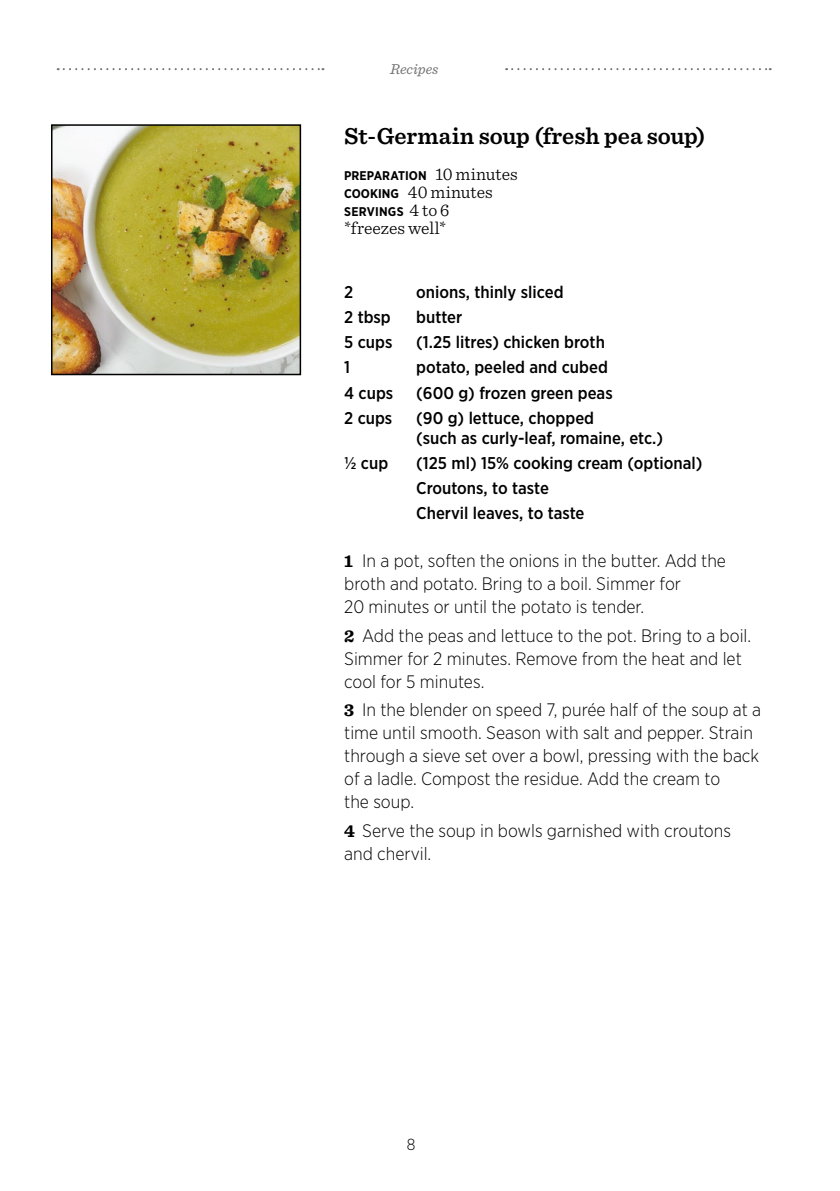
<style>
.page{position:relative;width:840px;height:1191px;background:#fff}
.page>*{position:absolute;margin:0;border:0;box-sizing:border-box;transform-origin:0 0}
.t1{font:600 24px "Sentinel";color:#000}
.t2{font:300 18px/23px "Gotham Narrow";color:#000}
.t3{font:300 18px "Sentinel";letter-spacing:.005em;color:#000}
.t4{font:500 17px/25px "Gotham Narrow";color:#000}
.t5{font:300 16px "Gotham Narrow";color:#000}
.t6{font:italic 15px "Sentinel";letter-spacing:-.005em;color:#707172}
.t7{font:700 12.6px "Gotham Narrow";letter-spacing:.005em;color:#000}
.s1{font-family:"Sentinel";font-weight:300;font-size:18px}
.s2{font-family:"Gotham Narrow";font-weight:700;font-size:12.6px}
.s3{font-family:"Sentinel";font-weight:700}
</style>
<div class="page">
<svg style="left:506px;top:68px;width:264px;height:2px"></svg>
<svg style="left:58px;top:68px;width:265px;height:2px"></svg>
<img style="left:54px;top:127px;width:244px;height:245px">
<div style="left:51px;top:124px;width:250px;height:251px;border:2px solid #000"></div>
<p class="t6" style="left:390px;top:57px;width:50px">Recipes</p>
<h1 class="t1" style="left:344px;top:118px;width:362px">St-Germain soup (fresh pea soup)</h1>
<p class="t7" style="left:344px;top:168px;width:175px">PREPARATION <span class="s1">10 minutes</span></p>
<p class="t3" style="left:344px;top:179px;width:150px"><span class="s2">COOKING</span> 40 minutes</p>
<p class="t7" style="left:344px;top:204px;width:107px">SERVINGS <span class="s1">4 to 6</span></p>
<p class="t3" style="left:344px;top:215px;width:103px">*freezes well*</p>
<p class="t4" style="left:344px;top:280px;width:11px">2</p>
<p class="t4" style="left:416px;top:280px;width:149px">onions, thinly sliced</p>
<p class="t4" style="left:344px;top:305px;width:48px">2 tbsp</p>
<p class="t4" style="left:416px;top:305px;width:47px">butter</p>
<p class="t4" style="left:344px;top:330px;width:50px">5 cups</p>
<p class="t4" style="left:416px;top:330px;width:190px">(1.25 litres) chicken broth</p>
<p class="t4" style="left:344px;top:355px;width:7px">1</p>
<p class="t4" style="left:416px;top:355px;width:193px">potato, peeled and cubed</p>
<p class="t4" style="left:344px;top:380px;width:51px">4 cups</p>
<p class="t4" style="left:416px;top:380px;width:198px">(600 g) frozen green peas</p>
<p class="t4" style="left:344px;top:405px;width:50px">2 cups</p>
<p class="t4" style="left:416px;top:407px;width:248px;line-height:20px">(90 g) lettuce, chopped<br>(such as curly-leaf, romaine, etc.)</p>
<p class="t4" style="left:344px;top:450px;width:46px">½ cup</p>
<p class="t4" style="left:416px;top:450px;width:287px">(125 ml) 15% cooking cream (optional)<br>Croutons, to taste<br>Chervil leaves, to taste</p>
<p class="t2" style="left:344px;top:548px;width:383px"><span class="s3">1</span> In a pot, soften the onions in the butter. Add the broth and potato. Bring to a boil. Simmer for<br>20 minutes or until the potato is tender.</p>
<p class="t2" style="left:344px;top:623px;width:408px"><span class="s3">2</span> Add the peas and lettuce to the pot. Bring to a boil.<br>Simmer for 2 minutes. Remove from the heat and let cool for 5 minutes.</p>
<p class="t2" style="left:344px;top:698px;width:418px"><span class="s3">3</span> In the blender on speed 7, purée half of the soup at a time until smooth. Season with salt and pepper. Strain through a sieve set over a bowl, pressing with the back of a ladle. Compost the residue. Add the cream to<br>the soup.</p>
<p class="t2" style="left:344px;top:819px;width:388px"><span class="s3">4</span> Serve the soup in bowls garnished with croutons and chervil.</p>
<p class="t5" style="left:406px;top:1134px;width:10px">8</p>
</div>
